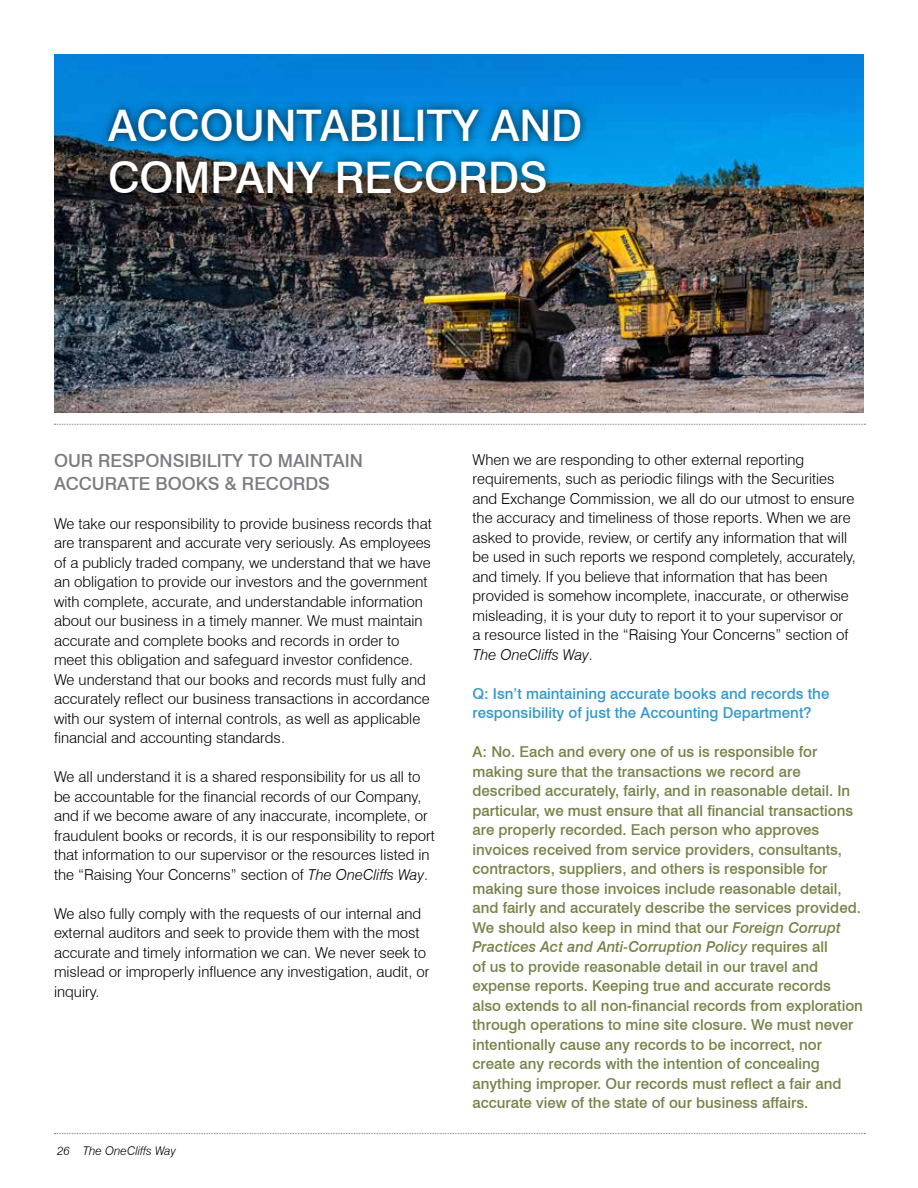
<style>
.page{position:relative;width:918px;height:1188px;background:#fff}
.page>*{position:absolute;margin:0;border:0;box-sizing:border-box;transform-origin:0 0}
.t1{font:500 43.5px/52.2px "Swiss 721 BT";color:#fff}
.t2{font:500 18px/22.5px "Swiss 721 BT";color:#7a7c81}
.t3{font:300 15px/19.5px "Swiss 721 BT";color:#000}
.t4{font:500 15px/19.5px "Swiss 721 BT";color:#758448}
.t5{font:500 15px/19.5px "Swiss 721 BT";color:#39c}
.t6{font:italic 300 12px "Swiss 721 BT";color:#000}
.s1{font-style:italic}
</style>
<div class="page">
<svg style="left:54px;top:1133px;width:811px;height:1px"></svg>
<img style="left:54px;top:54px;width:810px;height:359px">
<div style="left:100px;top:100px;width:489px;height:103px;background:#000;opacity:.75"></div>
<svg style="left:54px;top:424px;width:811px;height:1px"></svg>
<h1 class="t1" style="left:108px;top:99px;width:476px">ACCOUNTABILITY AND<br>COMPANY RECORDS</h1>
<p class="t2" style="left:54px;top:449px;width:310px">OUR RESPONSIBILITY TO MAINTAIN<br>ACCURATE BOOKS &amp; RECORDS</p>
<p class="t3" style="left:54px;top:514px;width:379px">We take our responsibility to provide business records that are transparent and accurate very seriously. As employees of a publicly traded company, we understand that we have an obligation to provide our investors and the government with complete, accurate, and understandable information about our business in a timely manner. We must maintain accurate and complete books and records in order to meet this obligation and safeguard investor confidence.<br>We understand that our books and records must fully and accurately reflect our business transactions in accordance with our system of internal controls, as well as applicable financial and accounting standards.</p>
<p class="t3" style="left:54px;top:767px;width:382px">We all understand it is a shared responsibility for us all to be accountable for the financial records of our Company, and if we become aware of any inaccurate, incomplete, or fraudulent books or records, it is our responsibility to report that information to our supervisor or the resources listed in the “Raising Your Concerns” section of <span class="s1">The OneCliffs Way</span>.</p>
<p class="t3" style="left:54px;top:904px;width:377px">We also fully comply with the requests of our internal and external auditors and seek to provide them with the most accurate and timely information we can. We never seek to mislead or improperly influence any investigation, audit, or inquiry.</p>
<p class="t6" style="left:57px;top:1143px;width:120px">26 The OneCliffs Way</p>
<p class="t3" style="left:472px;top:450px;width:385px">When we are responding to other external reporting requirements, such as periodic filings with the Securities and Exchange Commission, we all do our utmost to ensure the accuracy and timeliness of those reports. When we are asked to provide, review, or certify any information that will be used in such reports we respond completely, accurately, and timely. If you believe that information that has been provided is somehow incomplete, inaccurate, or otherwise misleading, it is your duty to report it to your supervisor or<br>a resource listed in the “Raising Your Concerns” section of <span class="s1">The OneCliffs Way</span>.</p>
<p class="t5" style="left:472px;top:684px;width:358px">Q: Isn’t maintaining accurate books and records the responsibility of just the Accounting Department?</p>
<p class="t4" style="left:472px;top:742px;width:392px">A: No. Each and every one of us is responsible for making sure that the transactions we record are described accurately, fairly, and in reasonable detail. In particular, we must ensure that all financial transactions are properly recorded. Each person who approves invoices received from service providers, consultants, contractors, suppliers, and others is responsible for making sure those invoices include reasonable detail, and fairly and accurately describe the services provided.<br>We should also keep in mind that our <span class="s1">Foreign Corrupt Practices Act and Anti-Corruption Policy</span> requires all<br>of us to provide reasonable detail in our travel and expense reports. Keeping true and accurate records also extends to all non-financial records from exploration through operations to mine site closure. We must never intentionally cause any records to be incorrect, nor create any records with the intention of concealing anything improper. Our records must reflect a fair and accurate view of the state of our business affairs.</p>
</div>
